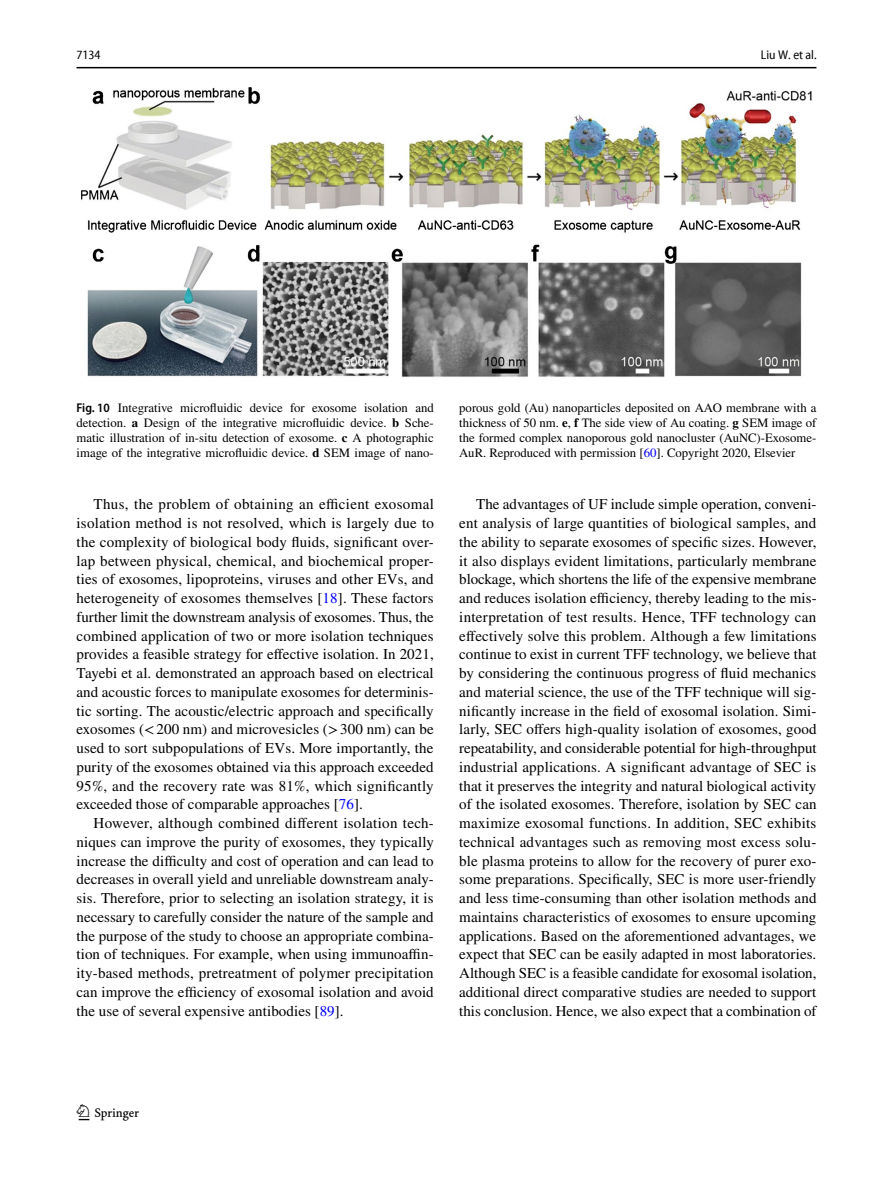
<style>
.page{position:relative;width:893px;height:1187px;background:#fff}
.page>*{position:absolute;margin:0;border:0;box-sizing:border-box;transform-origin:0 0}
.t1{font:22.5px "Springnew Regular 2";color:#000}
.t2{font:15px/18.8px "STIX";letter-spacing:.005em;color:#000;text-align:justify}
.t3{font:12.75px/15px "STIX";color:#000;text-align:justify}
.t4{font:semi-condensed 12.75px "Myriad Pro Unic";color:#000}
.s1{font-family:"Myriad Pro";font-weight:600;font-stretch:semi-condensed}
.s2{font-weight:700}
.s3{color:#00f}
</style>
<div class="page">
<hr style="left:77px;top:67px;width:739px;height:1px;background:#000">
<img style="left:81px;top:87px;width:731px;height:290px">
<p class="t4" style="left:76px;top:50px;width:26px">7134</p>
<p class="t4" style="left:761px;top:50px;width:57px">Liu W. et al.</p>
<p class="t3" style="left:77px;top:401px;width:359px"><span class="s1">Fig. 10</span> Integrative microfluidic device for exosome isolation and detection. <span class="s2">a</span> Design of the integrative microfluidic device. <span class="s2">b</span> Sche&shy;matic illustration of in-situ detection of exosome. <span class="s2">c</span> A photographic image of the integrative microfluidic device. <span class="s2">d</span> SEM image of nano-</p>
<p class="t3" style="left:459px;top:401px;width:359px">porous gold (Au) nanoparticles deposited on AAO membrane with a thickness of 50 nm. <span class="s2">e</span>, <span class="s2">f</span> The side view of Au coating. <span class="s2">g</span> SEM image of the formed complex nanoporous gold nanocluster (AuNC)-Exosome-AuR. Reproduced with permission [<span class="s3">60</span>]. Copyright 2020, Elsevier</p>
<p class="t2" style="left:77px;top:496px;width:359px;text-indent:17px">Thus, the problem of obtaining an efficient exosomal isolation method is not resolved, which is largely due to the complexity of biological body fluids, significant over&shy;lap between physical, chemical, and biochemical proper&shy;ties of exosomes, lipoproteins, viruses and other EVs, and heterogeneity of exosomes themselves [<span class="s3">18</span>]. These factors further limit the downstream analysis of exosomes. Thus, the combined application of two or more isolation techniques provides a feasible strategy for effective isolation. In 2021, Tayebi et al. demonstrated an approach based on electrical and acoustic forces to manipulate exosomes for determinis&shy;tic sorting. The acoustic/electric approach and specifically exosomes (&lt;200 nm) and microvesicles (&gt;300 nm) can be used to sort subpopulations of EVs. More importantly, the purity of the exosomes obtained via this approach exceeded 95%, and the recovery rate was 81%, which significantly exceeded those of comparable approaches [<span class="s3">76</span>].</p>
<p class="t2" style="left:77px;top:814px;width:359px;text-indent:17px">However, although combined different isolation tech&shy;niques can improve the purity of exosomes, they typically increase the difficulty and cost of operation and can lead to decreases in overall yield and unreliable downstream analy&shy;sis. Therefore, prior to selecting an isolation strategy, it is necessary to carefully consider the nature of the sample and the purpose of the study to choose an appropriate combina&shy;tion of techniques. For example, when using immunoaffin&shy;ity-based methods, pretreatment of polymer precipitation can improve the efficiency of exosomal isolation and avoid the use of several expensive antibodies [<span class="s3">89</span>].</p>
<p class="t2" style="left:459px;top:496px;width:359px;text-indent:17px">The advantages of UF include simple operation, conveni&shy;ent analysis of large quantities of biological samples, and the ability to separate exosomes of specific sizes. However, it also displays evident limitations, particularly membrane blockage, which shortens the life of the expensive membrane and reduces isolation efficiency, thereby leading to the mis&shy;interpretation of test results. Hence, TFF technology can effectively solve this problem. Although a few limitations continue to exist in current TFF technology, we believe that by considering the continuous progress of fluid mechanics and material science, the use of the TFF technique will sig&shy;nificantly increase in the field of exosomal isolation. Simi&shy;larly, SEC offers high-quality isolation of exosomes, good repeatability, and considerable potential for high-throughput industrial applications. A significant advantage of SEC is that it preserves the integrity and natural biological activity of the isolated exosomes. Therefore, isolation by SEC can maximize exosomal functions. In addition, SEC exhibits technical advantages such as removing most excess solu&shy;ble plasma proteins to allow for the recovery of purer exo&shy;some preparations. Specifically, SEC is more user-friendly and less time-consuming than other isolation methods and maintains characteristics of exosomes to ensure upcoming applications. Based on the aforementioned advantages, we expect that SEC can be easily adapted in most laboratories.<br>Although SEC is a feasible candidate for exosomal isolation, additional direct comparative studies are needed to support this conclusion. Hence, we also expect that a combination of</p>
<h1 class="t1" style="left:79px;top:1104px;width:62px">1 3</h1>
</div>
